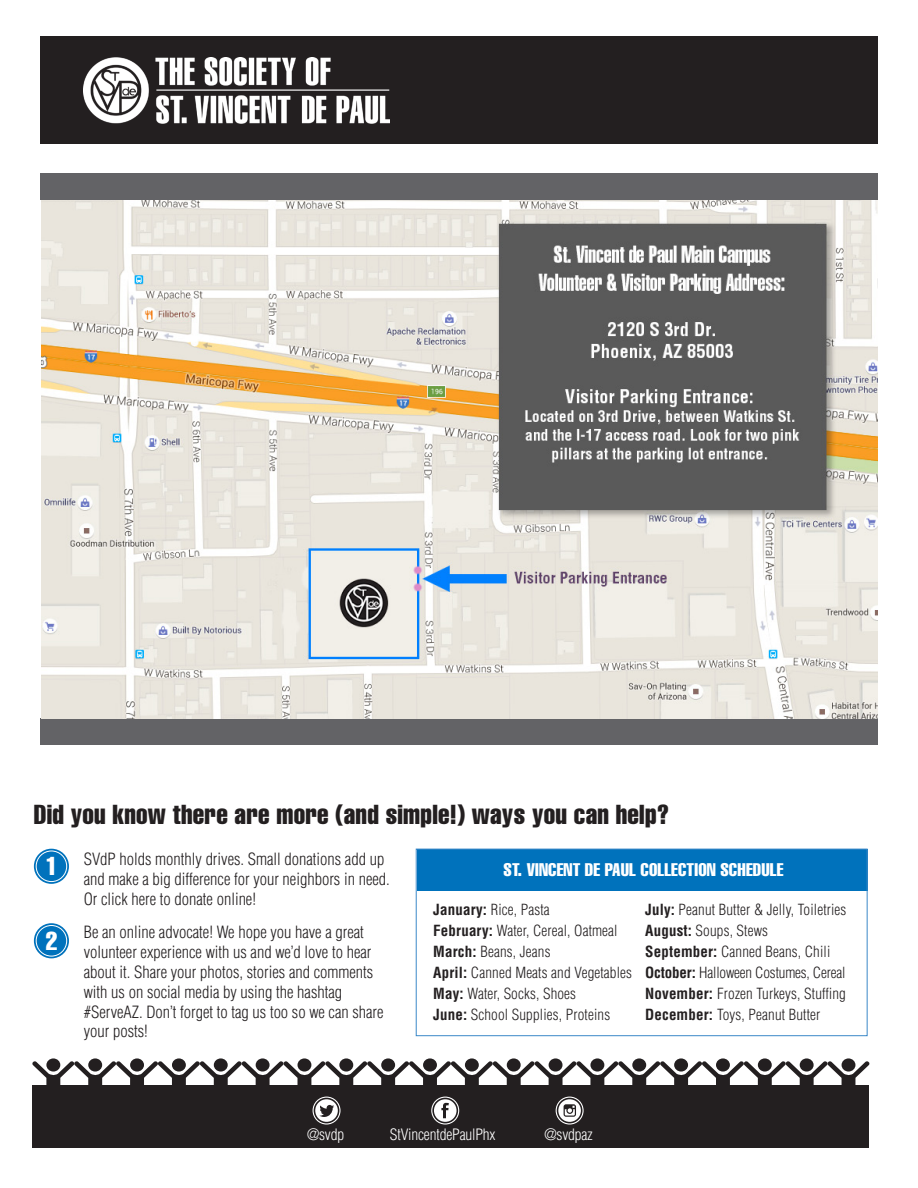
<style>
.page{position:relative;width:918px;height:1188px;background:#fff}
.page>*{position:absolute;margin:0;border:0;box-sizing:border-box;transform-origin:0 0}
.t1{font:27px "Helvetica LT Std Comp";letter-spacing:.01em;color:#231f20}
.t2{font:25.5px "Helvetica LT Std Comp";color:#fff}
.t3{font:18px "Helvetica LT Std Comp";letter-spacing:.01em;color:#fff}
.t4{font:300 condensed 16.5px/19.8px "Helvetica LT Std";color:#231f20}
.Body_Copy{font:300 condensed 15.3px "Helvetica LT Std";letter-spacing:-.01em;color:#fff}
.t5{font:300 condensed 15px "Helvetica LT Std";letter-spacing:.01em;color:#231f20}
.t6{font:300 condensed 15px "Helvetica LT Std";letter-spacing:-.01em;color:#231f20}
.s1{font-weight:700}
</style>
<div class="page">
<div style="left:417px;top:849px;width:451px;height:42px;background:#0072bc"></div>
<div style="left:41px;top:173px;width:837px;height:27px;background:#636366"></div>
<div style="left:41px;top:718px;width:837px;height:27px;background:#636366"></div>
<div style="left:41px;top:36px;width:837px;height:108px;background:#231f20"></div>
<img style="left:83px;top:57px;width:306px;height:66px">
<div style="left:32px;top:1086px;width:837px;height:62px;background:#231f20"></div>
<svg style="left:34px;top:923px;width:35px;height:35px"></svg>
<div style="left:36px;top:926px;width:31px;height:30px;background:#0072bc;border-radius:50%"></div>
<div style="left:36px;top:925px;width:31px;height:32px;border:1px solid #fff;border-radius:50%"></div>
<svg style="left:34px;top:849px;width:35px;height:35px"></svg>
<div style="left:36px;top:851px;width:31px;height:31px;background:#0072bc;border-radius:50%"></div>
<div style="left:36px;top:851px;width:31px;height:31px;border:1px solid #fff;border-radius:50%"></div>
<svg style="left:298px;top:1058px;width:13px;height:14px"></svg>
<svg style="left:46px;top:1058px;width:14px;height:14px"></svg>
<svg style="left:716px;top:1058px;width:14px;height:14px"></svg>
<svg style="left:381px;top:1058px;width:14px;height:14px"></svg>
<svg style="left:214px;top:1058px;width:14px;height:14px"></svg>
<svg style="left:549px;top:1058px;width:14px;height:14px"></svg>
<svg style="left:130px;top:1058px;width:14px;height:14px"></svg>
<svg style="left:800px;top:1058px;width:14px;height:14px"></svg>
<svg style="left:465px;top:1058px;width:14px;height:14px"></svg>
<svg style="left:632px;top:1058px;width:14px;height:14px"></svg>
<svg style="left:88px;top:1058px;width:14px;height:14px"></svg>
<svg style="left:758px;top:1058px;width:14px;height:14px"></svg>
<svg style="left:423px;top:1058px;width:14px;height:14px"></svg>
<svg style="left:256px;top:1058px;width:14px;height:14px"></svg>
<svg style="left:590px;top:1058px;width:14px;height:14px"></svg>
<svg style="left:172px;top:1058px;width:14px;height:14px"></svg>
<svg style="left:842px;top:1058px;width:13px;height:14px"></svg>
<svg style="left:507px;top:1058px;width:14px;height:14px"></svg>
<svg style="left:339px;top:1058px;width:14px;height:14px"></svg>
<svg style="left:674px;top:1058px;width:14px;height:14px"></svg>
<div style="left:313px;top:1097px;width:28px;height:28px;border:1px solid #fff;border-radius:50%"></div>
<div style="left:431px;top:1097px;width:28px;height:28px;border:1px solid #fff;border-radius:50%"></div>
<div style="left:556px;top:1097px;width:28px;height:28px;border:1px solid #fff;border-radius:50%"></div>
<svg style="left:315px;top:1099px;width:23px;height:23px"></svg>
<svg style="left:558px;top:1099px;width:23px;height:23px"></svg>
<svg style="left:434px;top:1099px;width:23px;height:23px"></svg>
<svg style="left:32px;top:1061px;width:837px;height:57px"></svg>
<div style="left:416px;top:849px;width:452px;height:187px;border:1px solid #3b88c8"></div>
<img style="left:42px;top:200px;width:836px;height:518px">
<p class="t1" style="left:34px;top:797px;width:637px">Did you know there are more (and simple!) ways you can help?</p>
<p class="t4" style="left:84px;top:849px;width:308px">SVdP holds monthly drives. Small donations add up and make a big difference for your neighbors in need.<br>Or click here to donate online!</p>
<p class="t2" style="left:46px;top:850px;width:13px">1</p>
<p class="t3" style="left:504px;top:858px;width:281px">ST. VINCENT DE PAUL COLLECTION SCHEDULE</p>
<p class="t5" style="left:433px;top:900px;width:118px"><span class="s1">January:</span> Rice, Pasta</p>
<p class="t5" style="left:433px;top:921px;width:186px"><span class="s1">February:</span> Water, Cereal, Oatmeal</p>
<p class="t5" style="left:433px;top:942px;width:119px"><span class="s1">March:</span> Beans, Jeans</p>
<p class="t5" style="left:433px;top:963px;width:200px"><span class="s1">April:</span> Canned Meats and Vegetables</p>
<p class="t5" style="left:433px;top:984px;width:144px"><span class="s1">May:</span> Water, Socks, Shoes</p>
<p class="t5" style="left:433px;top:1005px;width:178px"><span class="s1">June:</span> School Supplies, Proteins</p>
<p class="t5" style="left:645px;top:900px;width:203px"><span class="s1">July:</span> Peanut Butter &amp; Jelly, Toiletries</p>
<p class="t5" style="left:645px;top:921px;width:124px"><span class="s1">August:</span> Soups, Stews</p>
<p class="t5" style="left:645px;top:942px;width:187px"><span class="s1">September:</span> Canned Beans, Chili</p>
<p class="t6" style="left:645px;top:963px;width:202px"><span class="s1">October:</span> Halloween Costumes, Cereal</p>
<p class="t5" style="left:645px;top:984px;width:202px"><span class="s1">November:</span> Frozen Turkeys, Stuffing</p>
<p class="t5" style="left:645px;top:1005px;width:177px"><span class="s1">December:</span> Toys, Peanut Butter</p>
<p class="t2" style="left:46px;top:925px;width:13px">2</p>
<p class="t4" style="left:84px;top:922px;width:301px">Be an online advocate! We hope you have a great volunteer experience with us and we’d love to hear about it. Share your photos, stories and comments with us on social media by using the hashtag #ServeAZ. Don’t forget to tag us too so we can share your posts!</p>
<p class="Body_Copy" style="left:307px;top:1125px;width:39px">@svdp</p>
<p class="Body_Copy" style="left:390px;top:1125px;width:107px">StVincentdePaulPhx</p>
<p class="Body_Copy" style="left:544px;top:1125px;width:50px">@svdpaz</p>
</div>
